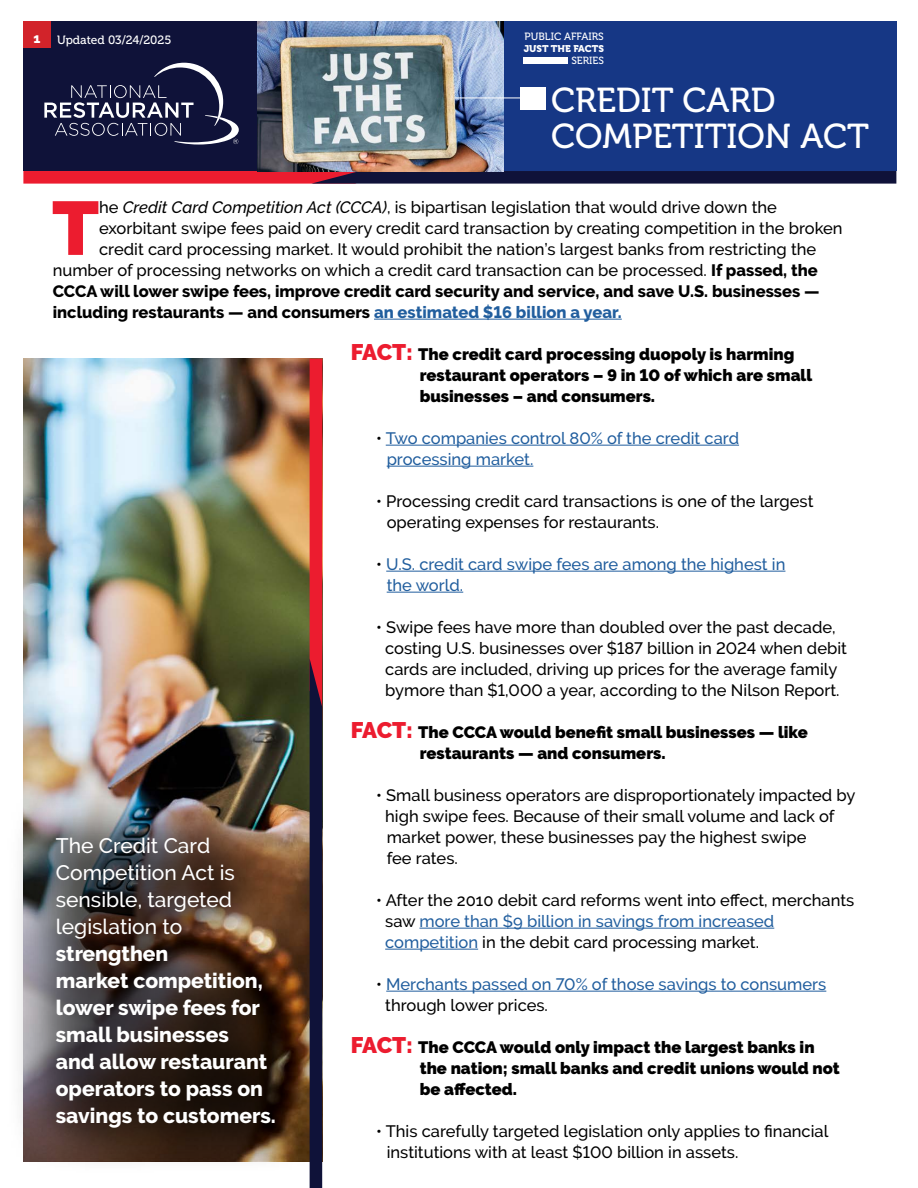
<style>
.page{position:relative;width:918px;height:1188px;background:#fff}
.page>*{position:absolute;margin:0;border:0;box-sizing:border-box;transform-origin:0 0}
.t1{font:900 75.6px "Raleway";color:#ec1c2f}
.t2{font:34.5px/36px "Museo 500";color:#fff}
.t3{font:800 21px/27px "Raleway";color:#fff}
.t4{font:500 21px/27px "Raleway";color:#fff}
.t5{font:500 16.5px/21px "Raleway";color:#000}
.t6{font:900 16.5px/21px "Raleway";color:#000}
.t7{font:500 16.5px/21px "Raleway";color:#215e9e}
.t8{font:800 16.5px "Raleway";color:#000}
.t9{font:800 13.5px "Raleway";color:#fff}
.t10{font:12px "Museo 500";color:#fff}
.t11{font:10.5px "Museo 500";color:#fff}
.t12{font:10.35px "Museo 500";color:#fff}
.t13{font:9.75px "Museo 900";color:#fff}
.s1{font-style:italic}
.s2{font-weight:800}
.s3{color:#215e9e}
.s4{font-size:22.5px;color:#ec1c2f}
.s5{color:#000}
</style>
<div class="page">
<div style="left:23px;top:22px;width:234px;height:149px;background:#0f1239"></div>
<div style="left:504px;top:22px;width:392px;height:149px;background:#163785"></div>
<svg style="left:23px;top:171px;width:873px;height:13px;background:#641e3c"></svg>
<svg style="left:44px;top:63px;width:195px;height:82px"></svg>
<div style="left:524px;top:57px;width:44px;height:6px;background:#fff"></div>
<div style="left:520px;top:88px;width:25px;height:22px;background:#fff"></div>
<div style="left:23px;top:22px;width:28px;height:26px;background:#d2232a"></div>
<img style="left:257px;top:22px;width:247px;height:149px">
<hr style="left:374px;top:319px;width:248px;height:1px;background:#215e9e">
<hr style="left:386px;top:445px;width:353px;height:1px;background:#215e9e">
<hr style="left:387px;top:466px;width:146px;height:1px;background:#215e9e">
<hr style="left:386px;top:571px;width:399px;height:1px;background:#215e9e">
<hr style="left:387px;top:592px;width:76px;height:1px;background:#215e9e">
<hr style="left:419px;top:928px;width:355px;height:1px;background:#215e9e">
<hr style="left:385px;top:949px;width:93px;height:1px;background:#215e9e">
<hr style="left:386px;top:991px;width:440px;height:1px;background:#215e9e">
<img style="left:23px;top:359px;width:287px;height:428px">
<div style="left:6px;top:787px;width:317px;height:389px;background:#000;opacity:.65"></div>
<svg style="left:310px;top:359px;width:12px;height:829px;background:#641535"></svg>
<hr style="left:454px;top:98px;width:79px;height:1px;background:#fff">
<p class="t9" style="left:34px;top:31px;width:8px">1</p>
<p class="t10" style="left:57px;top:33px;width:116px">Updated 03/24/2025</p>
<p class="t11" style="left:525px;top:31px;width:81px">PUBLIC AFFAIRS</p>
<p class="t13" style="left:524px;top:43px;width:82px">JUST THE FACTS</p>
<p class="t12" style="left:571px;top:55px;width:34px">SERIES</p>
<h2 class="t2" style="left:551px;top:83px;width:320px">CREDIT CARD<br>COMPETITION ACT</h2>
<h1 class="t1" style="left:52px;top:184px;width:49px">T</h1>
<p class="t5" style="left:99px;top:197px;width:679px">he <span class="s1">Credit Card Competition Act (CCCA)</span>, is bipartisan legislation that would drive down the</p>
<p class="t5" style="left:99px;top:218px;width:745px">exorbitant swipe fees paid on every credit card transaction by creating competition in the broken</p>
<p class="t5" style="left:99px;top:239px;width:719px">credit card processing market. It would prohibit the nation’s largest banks from restricting the</p>
<p class="t5" style="left:53px;top:260px;width:767px">number of processing networks on which a credit card transaction can be processed. <span class="s2">If passed, the</span></p>
<p class="t8" style="left:53px;top:282px;width:768px">CCCA will lower swipe fees, improve credit card security and service, and save U.S. businesses —</p>
<p class="t8" style="left:53px;top:303px;width:571px">including restaurants — and consumers <span class="s3">an estimated $16 billion a year.</span></p>
<p class="t6" style="left:420px;top:344px;width:394px;text-indent:-69px"><span class="s4">FACT:</span> The credit card processing duopoly is harming restaurant operators – 9 in 10 of which are small businesses – and consumers.</p>
<p class="t7" style="left:387px;top:428px;width:354px;text-indent:-10px"><span class="s5">•</span> Two companies control 80% of the credit card processing market.</p>
<p class="t5" style="left:387px;top:491px;width:428px;text-indent:-10px">• Processing credit card transactions is one of the largest operating expenses for restaurants.</p>
<p class="t7" style="left:387px;top:554px;width:400px;text-indent:-10px"><span class="s5">•</span> U.S. credit card swipe fees are among the highest in the world.</p>
<p class="t5" style="left:385px;top:617px;width:463px;text-indent:-9px">• Swipe fees have more than doubled over the past decade, costing U.S. businesses over $187 billion in 2024 when debit cards are included, driving up prices for the average family bymore than $1,000 a year, according to the Nilson Report.</p>
<p class="t6" style="left:420px;top:722px;width:390px;text-indent:-69px"><span class="s4">FACT:</span> The CCCA would benefit small businesses — like restaurants — and consumers.</p>
<p class="t5" style="left:385px;top:785px;width:472px;text-indent:-9px">• Small business operators are disproportionately impacted by high swipe fees. Because of their small volume and lack of market power, these businesses pay the highest swipe<br>fee rates.</p>
<p class="t5" style="left:385px;top:890px;width:471px;text-indent:-9px">• After the 2010 debit card reforms went into effect, merchants saw <span class="s3">more than $9 billion in savings from increased competition</span> in the debit card processing market.</p>
<p class="t7" style="left:385px;top:974px;width:443px;text-indent:-9px"><span class="s5">•</span> Merchants passed on 70% of those savings to consumers <span class="s5">through lower prices.</span></p>
<p class="t6" style="left:420px;top:1037px;width:422px;text-indent:-69px"><span class="s4">FACT:</span> The CCCA would only impact the largest banks in the nation; small banks and credit unions would not be affected.</p>
<p class="t5" style="left:387px;top:1121px;width:443px;text-indent:-10px">• This carefully targeted legislation only applies to financial institutions with at least $100 billion in assets.</p>
<p class="t4" style="left:56px;top:832px;width:181px">The Credit Card<br>Competition Act is sensible, targeted legislation to</p>
<p class="t3" style="left:56px;top:940px;width:222px">strengthen<br>market competition, lower swipe fees for small businesses<br>and allow restaurant operators to pass on savings to customers.</p>
</div>
